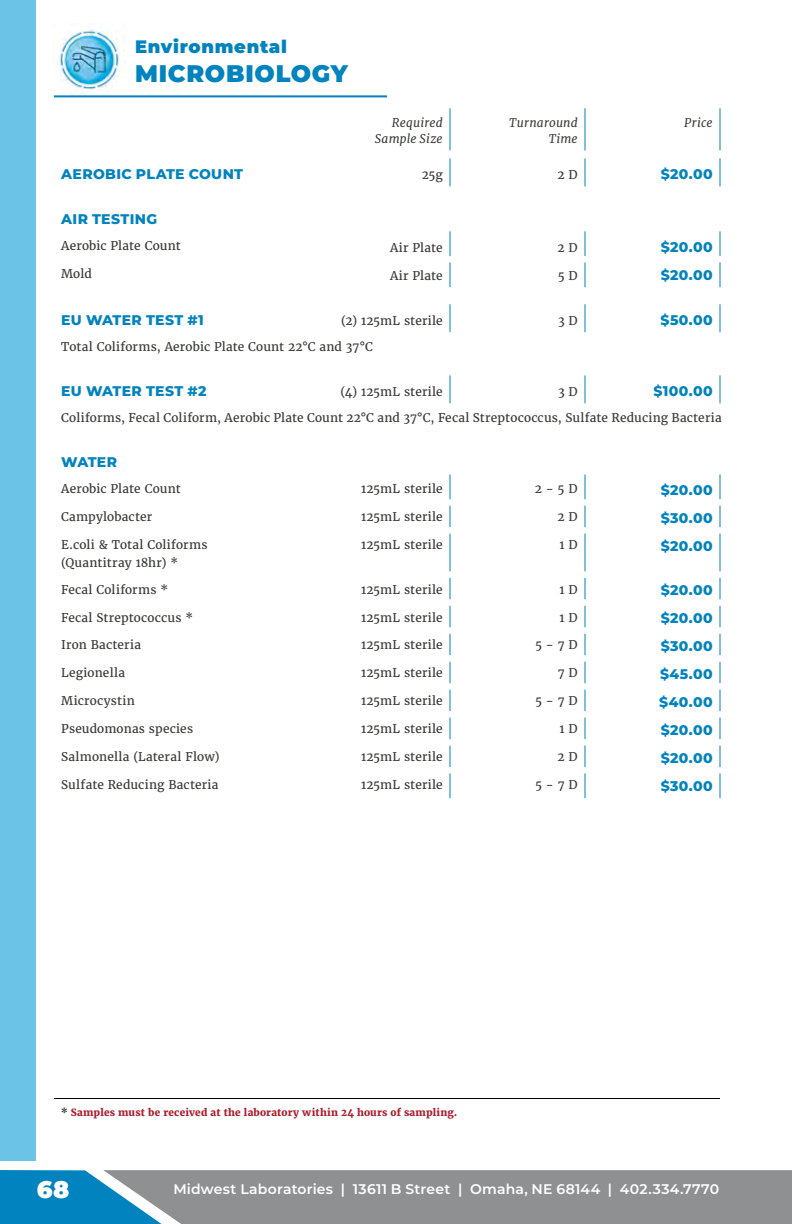
<style>
.page{position:relative;width:792px;height:1224px;background:#fff}
.page>*{position:absolute;margin:0;border:0;box-sizing:border-box;transform-origin:0 0}
.t1{font:900 24px "Montserrat";letter-spacing:.03em;color:#0083be}
.t2{font:900 24px "Montserrat";color:#fff}
.t3{font:900 18px "Montserrat";letter-spacing:.04em;color:#0083be}
.t4{font:800 14px "Montserrat";letter-spacing:.03em;color:#0083be}
.t5{font:600 14px "Montserrat";letter-spacing:.015em;color:#fff}
.t6{font:12px/18px "Merriweather";letter-spacing:.015em;color:#373a36}
.t7{font:italic 12px/16px "Merriweather";letter-spacing:.015em;color:#373a36;text-align:right}
.t8{font:800 10px "Merriweather";letter-spacing:.015em;color:#aa1f2e}
.s1{color:#373a36}
</style>
<div class="page">
<svg style="left:0;top:1170px;width:792px;height:54px;background:#7a909b"></svg>
<hr style="left:450px;top:108px;width:1px;height:42px;background:#0083be">
<hr style="left:584px;top:108px;width:2px;height:42px;background:#0083be">
<hr style="left:720px;top:108px;width:1px;height:42px;background:#0083be">
<svg style="left:450px;top:158px;width:1px;height:28px"></svg>
<hr style="left:584px;top:158px;width:2px;height:28px;background:#0083be">
<svg style="left:720px;top:158px;width:1px;height:28px"></svg>
<svg style="left:450px;top:231px;width:1px;height:25px"></svg>
<hr style="left:584px;top:231px;width:2px;height:25px;background:#0083be">
<svg style="left:720px;top:231px;width:1px;height:25px"></svg>
<svg style="left:450px;top:262px;width:1px;height:25px"></svg>
<hr style="left:584px;top:262px;width:2px;height:25px;background:#0083be">
<svg style="left:720px;top:262px;width:1px;height:25px"></svg>
<svg style="left:450px;top:304px;width:1px;height:28px"></svg>
<hr style="left:584px;top:304px;width:2px;height:28px;background:#0083be">
<svg style="left:720px;top:304px;width:1px;height:28px"></svg>
<svg style="left:450px;top:375px;width:1px;height:28px"></svg>
<hr style="left:584px;top:375px;width:2px;height:28px;background:#0083be">
<svg style="left:720px;top:375px;width:1px;height:28px"></svg>
<svg style="left:450px;top:474px;width:1px;height:25px"></svg>
<hr style="left:584px;top:474px;width:2px;height:25px;background:#0083be">
<svg style="left:720px;top:474px;width:1px;height:25px"></svg>
<svg style="left:450px;top:505px;width:1px;height:22px"></svg>
<hr style="left:584px;top:505px;width:2px;height:22px;background:#0083be">
<svg style="left:720px;top:505px;width:1px;height:22px"></svg>
<hr style="left:450px;top:533px;width:1px;height:39px;background:#0083be">
<hr style="left:584px;top:533px;width:2px;height:39px;background:#0083be">
<hr style="left:720px;top:533px;width:1px;height:39px;background:#0083be">
<svg style="left:450px;top:578px;width:1px;height:22px"></svg>
<hr style="left:584px;top:578px;width:2px;height:22px;background:#0083be">
<svg style="left:720px;top:578px;width:1px;height:22px"></svg>
<svg style="left:450px;top:606px;width:1px;height:21px"></svg>
<hr style="left:584px;top:606px;width:2px;height:21px;background:#0083be">
<svg style="left:720px;top:606px;width:1px;height:21px"></svg>
<svg style="left:450px;top:633px;width:1px;height:22px"></svg>
<hr style="left:584px;top:633px;width:2px;height:22px;background:#0083be">
<svg style="left:720px;top:633px;width:1px;height:22px"></svg>
<svg style="left:450px;top:661px;width:1px;height:22px"></svg>
<hr style="left:584px;top:661px;width:2px;height:22px;background:#0083be">
<svg style="left:720px;top:661px;width:1px;height:22px"></svg>
<svg style="left:450px;top:689px;width:1px;height:22px"></svg>
<hr style="left:584px;top:689px;width:2px;height:22px;background:#0083be">
<svg style="left:720px;top:689px;width:1px;height:22px"></svg>
<svg style="left:450px;top:717px;width:1px;height:22px"></svg>
<hr style="left:584px;top:717px;width:2px;height:22px;background:#0083be">
<svg style="left:720px;top:717px;width:1px;height:22px"></svg>
<svg style="left:450px;top:745px;width:1px;height:22px"></svg>
<hr style="left:584px;top:745px;width:2px;height:22px;background:#0083be">
<svg style="left:720px;top:745px;width:1px;height:22px"></svg>
<svg style="left:450px;top:773px;width:1px;height:25px"></svg>
<hr style="left:584px;top:773px;width:2px;height:25px;background:#0083be">
<svg style="left:720px;top:773px;width:1px;height:25px"></svg>
<hr style="left:54px;top:1098px;width:666px;height:1px;background:#000">
<img style="left:54px;top:28px;width:72px;height:67px">
<hr style="left:54px;top:95px;width:333px;height:2px;background:#0083be">
<div style="left:0;top:0;width:36px;height:1161px;background:#6bc3e7"></div>
<h2 class="t3" style="left:135px;top:34px;width:153px">Environmental</h2>
<h1 class="t1" style="left:135px;top:56px;width:214px">MICROBIOLOGY</h1>
<p class="t7" style="left:375px;top:115px;width:69px">Required<br>Sample Size</p>
<p class="t7" style="left:509px;top:115px;width:70px">Turnaround<br>Time</p>
<p class="t7" style="left:684px;top:115px;width:30px">Price</p>
<p class="t4" style="left:61px;top:164px;width:183px">AEROBIC PLATE COUNT</p>
<p class="t6" style="left:422px;top:166px;width:22px">25g</p>
<p class="t6" style="left:558px;top:166px;width:22px">2 D</p>
<p class="t4" style="left:661px;top:164px;width:54px">$20.00</p>
<p class="t4" style="left:61px;top:209px;width:97px">AIR TESTING</p>
<p class="t6" style="left:61px;top:237px;width:121px">Aerobic Plate Count</p>
<p class="t6" style="left:390px;top:239px;width:54px">Air Plate</p>
<p class="t6" style="left:558px;top:239px;width:22px">2 D</p>
<p class="t4" style="left:661px;top:237px;width:54px">$20.00</p>
<p class="t6" style="left:61px;top:265px;width:32px">Mold</p>
<p class="t6" style="left:390px;top:267px;width:54px">Air Plate</p>
<p class="t6" style="left:558px;top:267px;width:22px">5 D</p>
<p class="t4" style="left:661px;top:265px;width:54px">$20.00</p>
<p class="t4" style="left:61px;top:310px;width:144px">EU WATER TEST #1</p>
<p class="t6" style="left:341px;top:312px;width:103px">(2) 125mL sterile</p>
<p class="t6" style="left:558px;top:312px;width:21px">3 D</p>
<p class="t4" style="left:661px;top:310px;width:54px">$50.00</p>
<p class="t6" style="left:61px;top:338px;width:313px">Total Coliforms, Aerobic Plate Count 22°C and 37°C</p>
<p class="t4" style="left:61px;top:381px;width:147px">EU WATER TEST #2</p>
<p class="t6" style="left:340px;top:383px;width:104px">(4) 125mL sterile</p>
<p class="t6" style="left:558px;top:383px;width:21px">3 D</p>
<p class="t4" style="left:653px;top:381px;width:61px">$100.00</p>
<p class="t6" style="left:61px;top:409px;width:662px">Coliforms, Fecal Coliform, Aerobic Plate Count 22°C and 37°C, Fecal Streptococcus, Sulfate Reducing Bacteria</p>
<p class="t4" style="left:61px;top:452px;width:57px">WATER</p>
<p class="t6" style="left:61px;top:480px;width:121px">Aerobic Plate Count</p>
<p class="t6" style="left:361px;top:480px;width:83px">125mL sterile</p>
<p class="t6" style="left:535px;top:480px;width:44px">2 - 5 D</p>
<p class="t4" style="left:661px;top:480px;width:54px">$20.00</p>
<p class="t6" style="left:61px;top:508px;width:93px">Campylobacter</p>
<p class="t6" style="left:361px;top:508px;width:83px">125mL sterile</p>
<p class="t6" style="left:558px;top:508px;width:22px">2 D</p>
<p class="t4" style="left:661px;top:508px;width:54px">$30.00</p>
<p class="t6" style="left:61px;top:536px;width:148px">E.coli &amp; Total Coliforms (Quantitray 18hr) *</p>
<p class="t6" style="left:361px;top:536px;width:83px">125mL sterile</p>
<p class="t6" style="left:560px;top:536px;width:20px">1 D</p>
<p class="t4" style="left:661px;top:536px;width:54px">$20.00</p>
<p class="t6" style="left:61px;top:580px;width:108px">Fecal Coliforms *</p>
<p class="t6" style="left:361px;top:580px;width:83px">125mL sterile</p>
<p class="t6" style="left:560px;top:580px;width:20px">1 D</p>
<p class="t4" style="left:661px;top:580px;width:54px">$20.00</p>
<p class="t6" style="left:61px;top:608px;width:133px">Fecal Streptococcus *</p>
<p class="t6" style="left:361px;top:608px;width:83px">125mL sterile</p>
<p class="t6" style="left:560px;top:608px;width:20px">1 D</p>
<p class="t4" style="left:661px;top:608px;width:54px">$20.00</p>
<p class="t6" style="left:61px;top:636px;width:81px">Iron Bacteria</p>
<p class="t6" style="left:361px;top:636px;width:83px">125mL sterile</p>
<p class="t6" style="left:535px;top:636px;width:44px">5 - 7 D</p>
<p class="t4" style="left:661px;top:636px;width:54px">$30.00</p>
<p class="t6" style="left:61px;top:664px;width:65px">Legionella</p>
<p class="t6" style="left:361px;top:664px;width:83px">125mL sterile</p>
<p class="t6" style="left:558px;top:664px;width:22px">7 D</p>
<p class="t4" style="left:660px;top:664px;width:54px">$45.00</p>
<p class="t6" style="left:61px;top:692px;width:75px">Microcystin</p>
<p class="t6" style="left:361px;top:692px;width:83px">125mL sterile</p>
<p class="t6" style="left:535px;top:692px;width:44px">5 - 7 D</p>
<p class="t4" style="left:659px;top:692px;width:55px">$40.00</p>
<p class="t6" style="left:61px;top:720px;width:133px">Pseudomonas species</p>
<p class="t6" style="left:361px;top:720px;width:83px">125mL sterile</p>
<p class="t6" style="left:560px;top:720px;width:20px">1 D</p>
<p class="t4" style="left:661px;top:720px;width:54px">$20.00</p>
<p class="t6" style="left:61px;top:748px;width:160px">Salmonella (Lateral Flow)</p>
<p class="t6" style="left:361px;top:748px;width:83px">125mL sterile</p>
<p class="t6" style="left:558px;top:748px;width:22px">2 D</p>
<p class="t4" style="left:661px;top:748px;width:54px">$20.00</p>
<p class="t6" style="left:61px;top:776px;width:159px">Sulfate Reducing Bacteria</p>
<p class="t6" style="left:361px;top:776px;width:83px">125mL sterile</p>
<p class="t6" style="left:535px;top:776px;width:44px">5 - 7 D</p>
<p class="t4" style="left:661px;top:776px;width:54px">$30.00</p>
<p class="t8" style="left:61px;top:1105px;width:398px"><span class="s1">*</span> Samples must be received at the laboratory within 24 hours of sampling.</p>
<h1 class="t2" style="left:37px;top:1171px;width:34px">68</h1>
<p class="t5" style="left:173px;top:1179px;width:547px">Midwest Laboratories | 13611 B Street | Omaha, NE 68144 | 402.334.7770</p>
</div>
